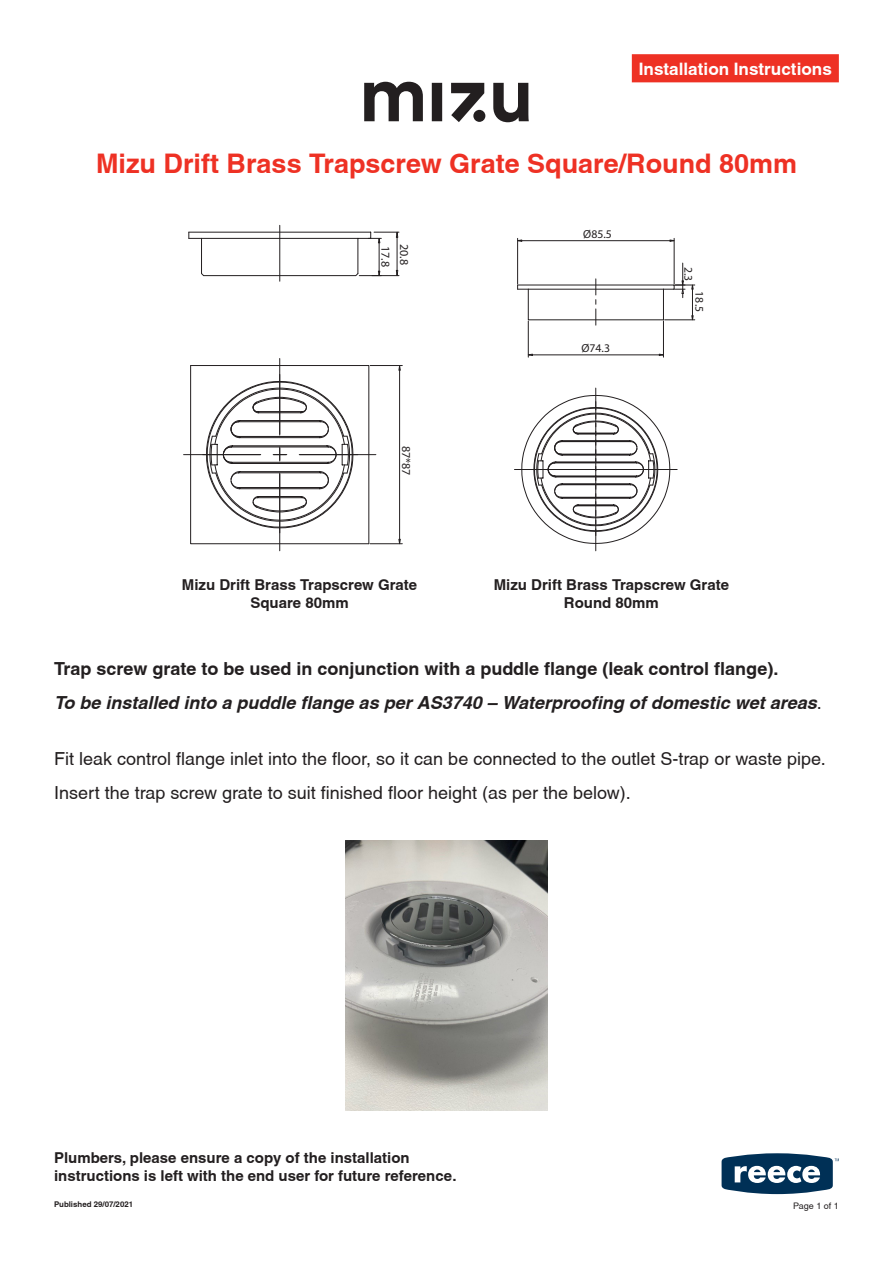
<style>
.page{position:relative;width:893px;height:1263px;background:#fff}
.page>*{position:absolute;margin:0;border:0;box-sizing:border-box;transform-origin:0 0}
.Heading_1{font:700 27px "Helvetica";color:#ee3124}
.t1{font:18px "Helvetica";color:#231f20}
.t2{font:italic 700 18px "Helvetica";color:#231f20}
.t3{font:700 18px "Helvetica";color:#231f20}
.t4{font:700 17.1px "Helvetica";color:#fff}
.t5{font:700 15px/18px "Helvetica";color:#231f20}
.t6{font:12.15px "Myriad Pro";color:#231f20}
.t7{font:11.7px "Myriad Pro";letter-spacing:.005em;color:#231f20}
.t8{font:9px "Helvetica";color:#231f20}
.t9{font:700 7.8px "Helvetica";color:#231f20}
.s1{font-weight:400;font-style:normal}
</style>
<div class="page">
<svg style="left:722px;top:1153px;width:117px;height:41px"></svg>
<div style="left:632px;top:54px;width:207px;height:28px;background:#ee3124"></div>
<svg style="left:364px;top:82px;width:165px;height:40px"></svg>
<hr style="left:663px;top:321px;width:1px;height:36px;background:#231f20">
<hr style="left:528px;top:321px;width:1px;height:36px;background:#231f20">
<hr style="left:532px;top:355px;width:127px;height:1px;background:#231f20">
<hr style="left:674px;top:238px;width:1px;height:46px;background:#231f20">
<hr style="left:517px;top:238px;width:1px;height:46px;background:#231f20">
<hr style="left:522px;top:240px;width:148px;height:1px;background:#231f20">
<svg style="left:517px;top:263px;width:178px;height:62px"></svg>
<hr style="left:528px;top:289px;width:135px;height:1px;background:#231f20">
<svg style="left:514px;top:388px;width:163px;height:163px"></svg>
<hr style="left:279px;top:225px;width:1px;height:56px;background:#231f20">
<hr style="left:279px;top:358px;width:1px;height:77px;background:#231f20">
<hr style="left:279px;top:474px;width:1px;height:77px;background:#231f20">
<hr style="left:184px;top:454px;width:76px;height:1px;background:#231f20">
<hr style="left:299px;top:454px;width:77px;height:1px;background:#231f20">
<hr style="left:370px;top:365px;width:32px;height:1px;background:#231f20">
<hr style="left:370px;top:543px;width:32px;height:1px;background:#231f20">
<svg style="left:190px;top:365px;width:180px;height:179px"></svg>
<hr style="left:279px;top:473px;width:1px;height:60px;background:#231f20">
<svg style="left:188px;top:231px;width:211px;height:46px"></svg>
<hr style="left:399px;top:370px;width:1px;height:169px;background:#231f20">
<img style="left:345px;top:840px;width:203px;height:270px">
<p class="t4" style="left:639px;top:59px;width:195px">Installation Instructions</p>
<p class="Heading_1" style="left:96px;top:147px;width:703px">Mizu Drift Brass Trapscrew Grate Square/Round 80mm</p>
<p class="t6" style="left:393px;top:246px;width:23px;rotate:90deg">17.8</p>
<p class="t6" style="left:412px;top:244px;width:23px;rotate:90deg">20.8</p>
<p class="t6" style="left:414px;top:446px;width:31px;rotate:90deg">87*87</p>
<p class="t5" style="left:182px;top:575px;width:237px">Mizu Drift Brass Trapscrew Grate</p>
<p class="t5" style="left:250px;top:593px;width:100px">Square 80mm</p>
<p class="t7" style="left:583px;top:227px;width:30px">Ø85.5</p>
<p class="t7" style="left:581px;top:341px;width:30px">Ø74.3</p>
<p class="t7" style="left:696px;top:267px;width:16px;rotate:90deg">2.3</p>
<p class="t7" style="left:707px;top:291px;width:22px;rotate:90deg">18.5</p>
<p class="t5" style="left:494px;top:575px;width:237px">Mizu Drift Brass Trapscrew Grate</p>
<p class="t5" style="left:564px;top:593px;width:97px">Round 80mm</p>
<p class="t3" style="left:54px;top:657px;width:726px">Trap screw grate to be used in conjunction with a puddle flange (leak control flange).</p>
<p class="t2" style="left:54px;top:692px;width:769px">To be installed into a puddle flange as per AS3740 – Waterproofing of domestic wet areas<span class="s1">.</span></p>
<p class="t1" style="left:54px;top:748px;width:773px">Fit leak control flange inlet into the floor, so it can be connected to the outlet S-trap or waste pipe.</p>
<p class="t1" style="left:54px;top:783px;width:578px">Insert the trap screw grate to suit finished floor height (as per the below).</p>
<p class="t5" style="left:54px;top:1148px;width:404px">Plumbers, please ensure a copy of the installation instructions is left with the end user for future reference.</p>
<p class="t9" style="left:54px;top:1199px;width:81px">Published 29/07/2021</p>
<p class="t8" style="left:793px;top:1200px;width:47px">Page 1 of 1</p>
</div>
